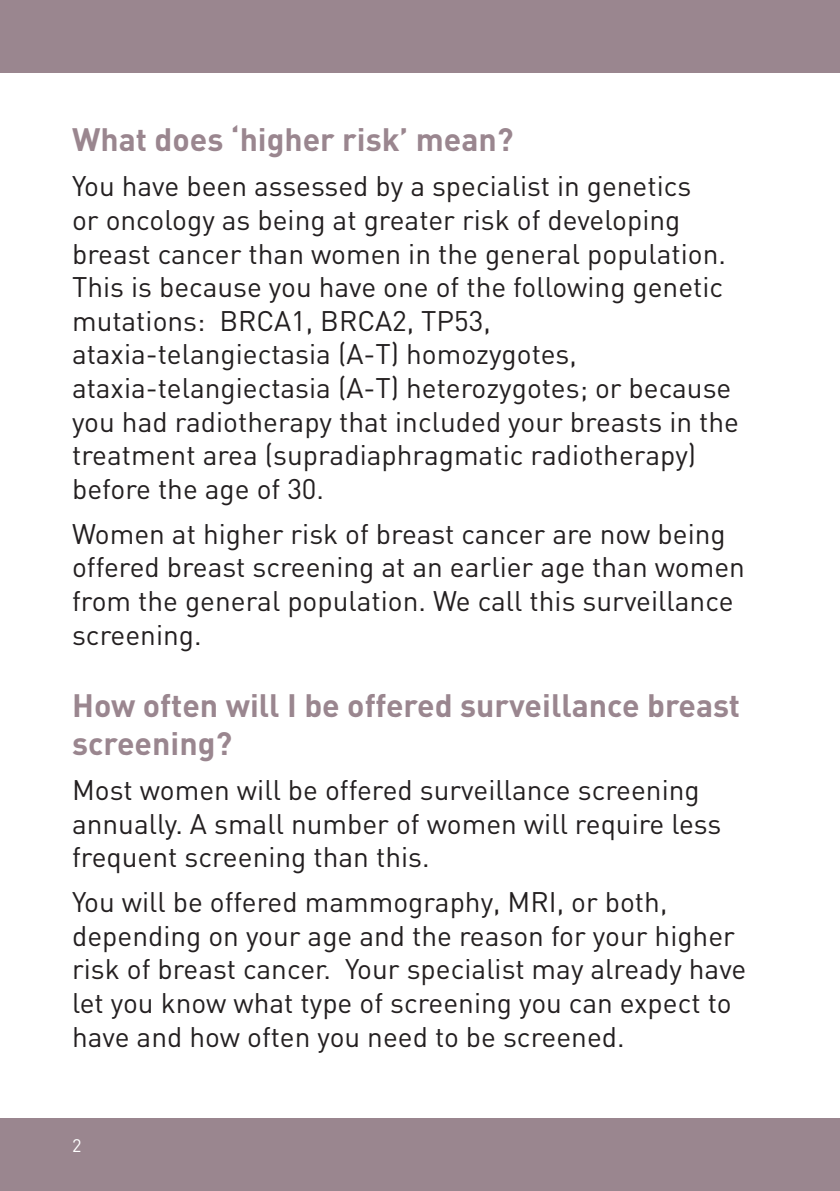
<style>
.page{position:relative;width:840px;height:1191px;background:#fff}
.page>*{position:absolute;margin:0;border:0;box-sizing:border-box;transform-origin:0 0}
.t1{font:700 32px/38.4px "DIN";color:#9a868f}
.t2{font:28px/33.6px "DIN";color:#231f20}
.t3{font:18px "DIN";color:#fff}
</style>
<div class="page">
<div style="left:0;top:1118px;width:839px;height:73px;background:#9a868f"></div>
<div style="left:0;top:0;width:839px;height:72px;background:#9a868f"></div>
<p class="t1" style="left:72px;top:119px;width:443px">What does ‘higher risk’ mean?</p>
<p class="t2" style="left:72px;top:169px;width:668px">You have been assessed by a specialist in genetics<br>or oncology as being at greater risk of developing breast cancer than women in the general population.<br>This is because you have one of the following genetic mutations: BRCA1, BRCA2, TP53, ataxia-telangiectasia (A-T) homozygotes, ataxia-telangiectasia (A-T) heterozygotes; or because you had radiotherapy that included your breasts in the treatment area (supradiaphragmatic radiotherapy) before the age of 30.</p>
<p class="t2" style="left:72px;top:516px;width:674px">Women at higher risk of breast cancer are now being offered breast screening at an earlier age than women from the general population. We call this surveillance screening.</p>
<p class="t1" style="left:72px;top:684px;width:669px">How often will I be offered surveillance breast screening?</p>
<p class="t2" style="left:72px;top:772px;width:650px">Most women will be offered surveillance screening annually. A small number of women will require less frequent screening than this.</p>
<p class="t2" style="left:72px;top:884px;width:675px">You will be offered mammography, MRI, or both, depending on your age and the reason for your higher risk of breast cancer. Your specialist may already have let you know what type of screening you can expect to have and how often you need to be screened.</p>
<p class="t3" style="left:72px;top:1134px;width:11px">2</p>
</div>
